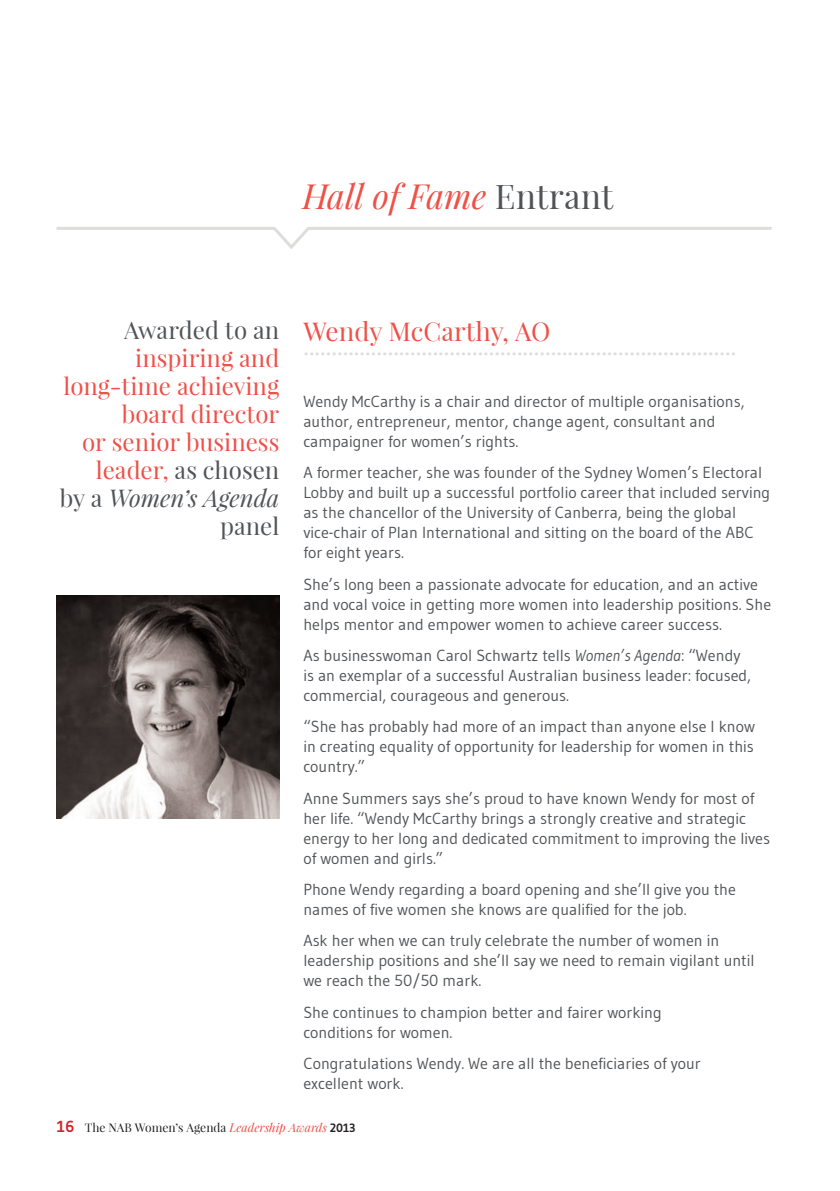
<style>
.page{position:relative;width:840px;height:1191px;background:#fff}
.page>*{position:absolute;margin:0;border:0;box-sizing:border-box;transform-origin:0 0}
.t1{font:italic 34px "Playfair Display";color:#ef5047}
.t2{font:26px "Playfair Display";color:#ef5047}
.t3{font:24px/28px "Playfair Display";color:#ef5047;text-align:right}
.t4{font:24px "Playfair Display";color:#dddddb}
.t5{font:24px "Playfair Display";color:#515457}
.t6{font:16px/20px "Gudea";color:#515457}
.t7{font:12px "Playfair Display";letter-spacing:-.005em;color:#231f20}
.s1{font-style:normal;color:#515457}
.s2{color:#515457}
.s3{font-style:italic;color:#515457}
.s4{font-style:italic}
.s5{font-family:"Gudea";font-weight:700;font-size:16px;color:#d1232a}
.s6{font-style:italic;color:#ef5047}
.s7{font-family:"Gudea";font-weight:700}
</style>
<div class="page">
<svg style="left:56px;top:227px;width:716px;height:22px"></svg>
<img style="left:56px;top:595px;width:223px;height:223px">
<h1 class="t1" style="left:302px;top:174px;width:313px">Hall of Fame <span class="s1">Entrant</span></h1>
<h3 class="t5" style="left:124px;top:313px;width:157px">Awarded to an</h3>
<h3 class="t3" style="left:60px;top:343px;width:221px">inspiring and long-time achieving board director<br>or senior business leader, <span class="s2">as chosen<br>by a</span> <span class="s3">Women’s Agenda </span><span class="s2">panel</span></h3>
<h2 class="t2" style="left:303px;top:313px;width:248px">Wendy McCarthy, AO</h2>
<h3 class="t4" style="left:303px;top:329px;width:434px">.............................................................................</h3>
<p class="t6" style="left:303px;top:391px;width:442px">Wendy McCarthy is a chair and director of multiple organisations, author, entrepreneur, mentor, change agent, consultant and campaigner for women’s rights.</p>
<p class="t6" style="left:303px;top:462px;width:468px">A former teacher, she was founder of the Sydney Women’s Electoral Lobby and built up a successful portfolio career that included serving as the chancellor of the U niversity of Canberra, being the global vice-chair of Plan International and sitting on the board of the ABC for eight years.</p>
<p class="t6" style="left:303px;top:574px;width:469px">She’s long been a passionate advocate for education, and an active and vocal voice in getting more women into leadership positions. She helps mentor and empower women to achieve career success.</p>
<p class="t6" style="left:303px;top:645px;width:449px">As businesswoman Carol Schwartz tells <span class="s4">Women’s Agenda</span>: “Wendy is an exemplar of a successful Australian business leader: focused, commercial, courageous and generous.</p>
<p class="t6" style="left:303px;top:716px;width:453px;text-align:justify">“She has probably had more of an impact than anyone else I know in creating equality of opportunity for leadership for women in this country.”</p>
<p class="t6" style="left:303px;top:788px;width:468px">Anne Summers says she’s proud to have known Wendy for most of her life. “Wendy McCarthy brings a strongly creative and strategic energy to her long and dedicated commitment to improving the lives of women and girls.”</p>
<p class="t6" style="left:303px;top:879px;width:434px">Phone Wendy regarding a board opening and she’ll give you the names of five women she knows are qualified for the job.</p>
<p class="t6" style="left:303px;top:930px;width:452px">Ask her when we can truly celebrate the number of women in leadership positions and she’ll say we need to remain vigilant until we reach the 50/50 mark.</p>
<p class="t6" style="left:303px;top:1002px;width:360px">She continues to champion better and fairer working conditions for women.</p>
<p class="t6" style="left:303px;top:1053px;width:399px">Congratulations Wendy. We are all the beneficiaries of your excellent work.</p>
<p class="t7" style="left:57px;top:1119px;width:300px"><span class="s5">16</span> The NAB Women’s Agenda <span class="s6">Leadership Awards</span> <span class="s7">2013</span></p>
</div>
